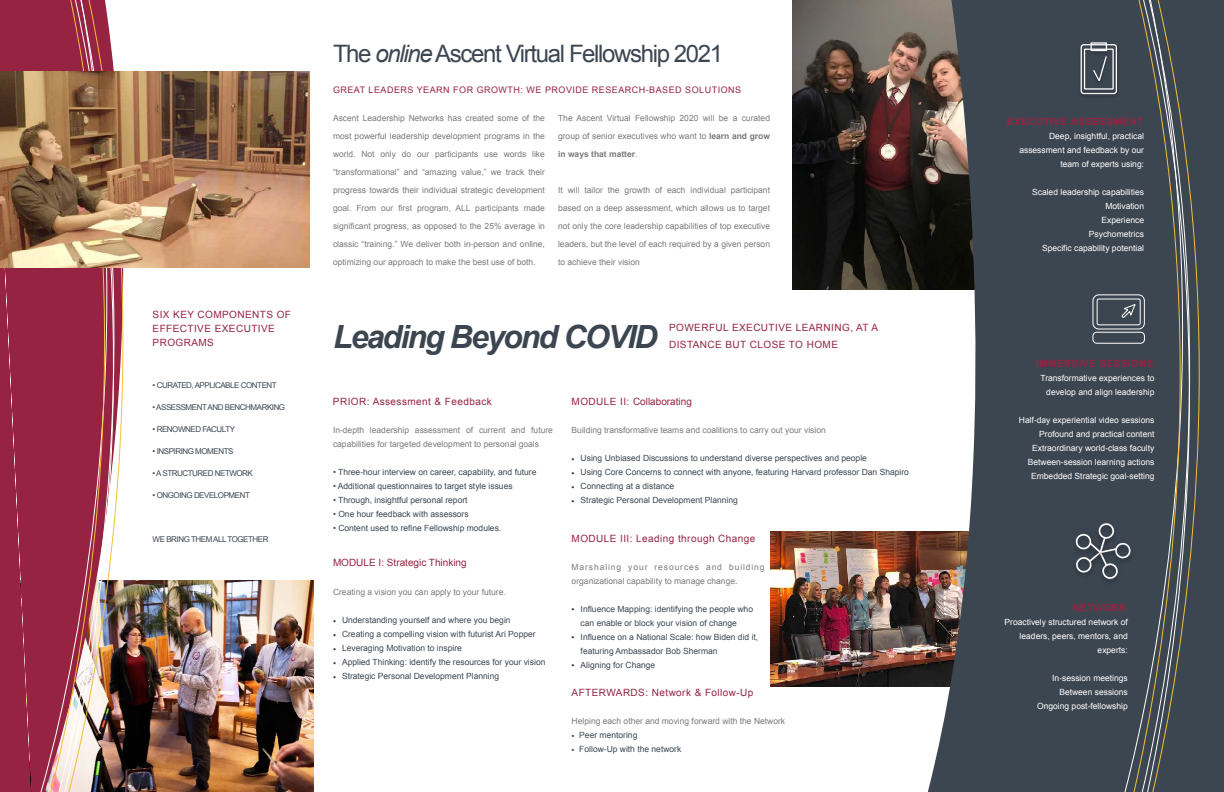
<style>
.page{position:relative;width:1224px;height:792px;background:#fff}
.page>*{position:absolute;margin:0;border:0;box-sizing:border-box;transform-origin:0 0}
.t1{font:italic 700 32px "Arial";letter-spacing:-.055em;color:#3c4651}
.t2{font:24px "Arial";letter-spacing:-.055em;color:#3c4651}
.t3{font:10px/14px "Arial";letter-spacing:.045em;color:#952341}
.t4{font:10px "Arial";color:#952341}
.t5{font:700 10px "Arial";letter-spacing:.045em;color:#952341}
.t6{font:9px "Arial";letter-spacing:.055em;color:#952341}
.t7{font:8.5px/18px "Arial";color:#7a7a7a;text-align:justify}
.t8{font:8.5px/14px "Arial";color:#3c4651}
.t9{font:8.5px/14px "Arial";color:#fffffe;text-align:right}
.t10{font:8px "Arial";letter-spacing:-.055em;color:#3c4651}
.s1{font-style:italic}
.s2{font-weight:700}
.s3{font-family:"Times New Roman";color:#2c2c2b}
.s4{color:#3c4651}
</style>
<div class="page">
<img style="left:770px;top:531px;width:158px;height:156px">
<img style="left:792px;top:0;width:136px;height:290px">
<img style="left:124px;top:580px;width:190px;height:212px">
<svg style="left:928px;top:0;width:296px;height:792px;background:#535860"></svg>
<div style="left:0;top:0;width:40px;height:792px;background:#952341"></div>
<div style="left:40px;top:0;width:10px;height:792px;background:#952341"></div>
<img style="left:115px;top:268px;width:9px;height:524px">
<img style="left:106px;top:7px;width:9px;height:785px">
<svg style="left:50px;top:0;width:56px;height:792px;background:#a64a5d"></svg>
<img style="left:0;top:71px;width:310px;height:197px">
<img style="left:1069px;top:528px;width:6px;height:24px">
<img style="left:1069px;top:552px;width:6px;height:32px">
<svg style="left:1075px;top:0;width:125px;height:792px;background:#464f57"></svg>
<p class="t3" style="left:153px;top:307px;width:140px">SIX KEY COMPONENTS OF<br>EFFECTIVE EXECUTIVE<br>PROGRAMS</p>
<p class="t10" style="left:153px;top:380px;width:126px">• CURATED, APPLICABLE CONTENT</p>
<p class="t10" style="left:153px;top:402px;width:134px">• ASSESSMENT AND BENCHMARKING</p>
<p class="t10" style="left:153px;top:424px;width:84px">• RENOWNED FACULTY</p>
<p class="t10" style="left:153px;top:446px;width:82px">• INSPIRING MOMENTS</p>
<p class="t10" style="left:153px;top:468px;width:102px">• A STRUCTURED NETWORK</p>
<p class="t10" style="left:153px;top:490px;width:99px">• ONGOING DEVELOPMENT</p>
<p class="t10" style="left:153px;top:534px;width:117px">WE BRING THEM ALL TOGETHER</p>
<h2 class="t2" style="left:333px;top:38px;width:392px">The <span class="s1">online</span> Ascent Virtual Fellowship 2021</h2>
<p class="t6" style="left:333px;top:84px;width:410px">GREAT LEADERS YEARN FOR GROWTH: WE PROVIDE RESEARCH-BASED SOLUTIONS</p>
<p class="t7" style="left:333px;top:109px;width:213px">Ascent Leadership Networks has created some of the most powerful leadership development programs in the world. Not only do our participants use words like “transformational” and “amazing value,” we track their progress towards their individual strategic development goal. From our first program, ALL participants made significant progress, as opposed to the 25% average in classic “training.” We deliver both in-person and online, optimizing our approach to make the best use of both.</p>
<p class="t7" style="left:558px;top:109px;width:214px">The Ascent Virtual Fellowship 2020 will be a curated group of senior executives who want to <span class="s2">learn and grow in ways that matter</span>.</p>
<p class="t7" style="left:558px;top:181px;width:213px">It will tailor the growth of each individual participant based on a deep assessment, which allows us to target not only the core leadership capabilities of top executive leaders, but the level of each required by a given person to achieve their vision</p>
<h1 class="t1" style="left:333px;top:316px;width:326px">Leading Beyond COVID</h1>
<p class="t3" style="left:669px;top:319px;width:211px;line-height:17px">POWERFUL EXECUTIVE LEARNING, AT A<br>DISTANCE BUT CLOSE TO HOME</p>
<p class="t3" style="left:333px;top:394px;width:160px">PRIOR: Assessment &amp; Feedback</p>
<p class="t7" style="left:333px;top:423px;width:221px;line-height:14px">In-depth leadership assessment of current and future capabilities for targeted development to personal goals</p>
<p class="t8" style="left:333px;top:465px;width:205px">• Three-hour interview on career, capability, and future</p>
<p class="t8" style="left:333px;top:479px;width:181px">• Additional questionnaires to target style issues</p>
<p class="t8" style="left:333px;top:493px;width:136px">• Through, insightful personal report</p>
<p class="t8" style="left:333px;top:507px;width:137px">• One hour feedback with assessors</p>
<p class="t8" style="left:333px;top:521px;width:170px">• Content used to refine Fellowship modules.</p>
<p class="t4" style="left:333px;top:556px;width:135px">MODULE I: Strategic Thinking</p>
<p class="t7" style="left:333px;top:583px;width:174px">Creating a vision you can apply to your future.</p>
<p class="t8" style="left:333px;top:613px;width:179px"><span class="s3">•</span> Understanding yourself and where you begin</p>
<p class="t8" style="left:333px;top:627px;width:204px"><span class="s3">•</span> Creating a compelling vision with futurist Ari Popper</p>
<p class="t8" style="left:333px;top:641px;width:130px"><span class="s3">•</span> Leveraging Motivation to inspire</p>
<p class="t8" style="left:333px;top:655px;width:214px"><span class="s3">•</span> Applied Thinking: identify the resources for your vision</p>
<p class="t8" style="left:333px;top:669px;width:168px"><span class="s3">•</span> Strategic Personal Development Planning</p>
<p class="t4" style="left:572px;top:395px;width:122px">MODULE II: Collaborating</p>
<p class="t7" style="left:572px;top:421px;width:256px">Building transformative teams and coalitions to carry out your vision</p>
<p class="t8" style="left:572px;top:451px;width:297px"><span class="s3">•</span> Using Unbiased Discussions to understand diverse perspectives and people</p>
<p class="t8" style="left:572px;top:465px;width:339px"><span class="s3">•</span> Using Core Concerns to connect with anyone, featuring Harvard professor Dan Shapiro</p>
<p class="t8" style="left:572px;top:479px;width:104px"><span class="s3">•</span> Connecting at a distance</p>
<p class="t8" style="left:572px;top:493px;width:168px"><span class="s3">•</span> Strategic Personal Development Planning</p>
<p class="t3" style="left:572px;top:531px;width:185px">MODULE III: Leading through Change</p>
<p class="t7" style="left:572px;top:560px;width:194px;line-height:14px">Marshaling your resources and building organizational capability to manage change<span class="s4">.</span></p>
<p class="t8" style="left:581px;top:602px;width:174px;text-indent:-9px"><span class="s3">•</span> Influence Mapping: identifying the people who can enable or block your vision of change</p>
<p class="t8" style="left:581px;top:630px;width:179px;text-indent:-9px"><span class="s3">•</span> Influence on a National Scale: how Biden did it, featuring Ambassador Bob Sherman</p>
<p class="t8" style="left:572px;top:658px;width:85px"><span class="s3">•</span> Aligning for Change</p>
<p class="t3" style="left:572px;top:686px;width:183px">AFTERWARDS: Network &amp; Follow-Up</p>
<p class="t7" style="left:572px;top:713px;width:215px">Helping each other and moving forward with the Network</p>
<p class="t8" style="left:572px;top:729px;width:67px">• Peer mentoring</p>
<p class="t8" style="left:572px;top:743px;width:111px">• Follow-Up with the network</p>
<p class="t5" style="left:1007px;top:115px;width:138px">EXECUTIVE ASSESSMENT</p>
<p class="t9" style="left:1019px;top:129px;width:126px">Deep, insightful, practical assessment and feedback by our team of experts using:</p>
<p class="t9" style="left:1032px;top:185px;width:113px">Scaled leadership capabilities<br>Motivation<br>Experience<br>Psychometrics<br>Specific capability potential</p>
<p class="t5" style="left:1036px;top:357px;width:119px">IMMERSIVE SESSIONS</p>
<p class="t9" style="left:1040px;top:371px;width:115px">Transformative experiences to develop and align leadership</p>
<p class="t9" style="left:1019px;top:413px;width:137px">Half-day experiential video sessions Profound and practical content Extraordinary world-class faculty Between-session learning actions Embedded Strategic goal-setting</p>
<p class="t5" style="left:1073px;top:601px;width:56px">NETWORK</p>
<p class="t9" style="left:1005px;top:615px;width:125px">Proactively structured network of leaders, peers, mentors, and experts:</p>
<p class="t9" style="left:1037px;top:671px;width:92px">In-session meetings<br>Between sessions<br>Ongoing post-fellowship</p>
</div>
